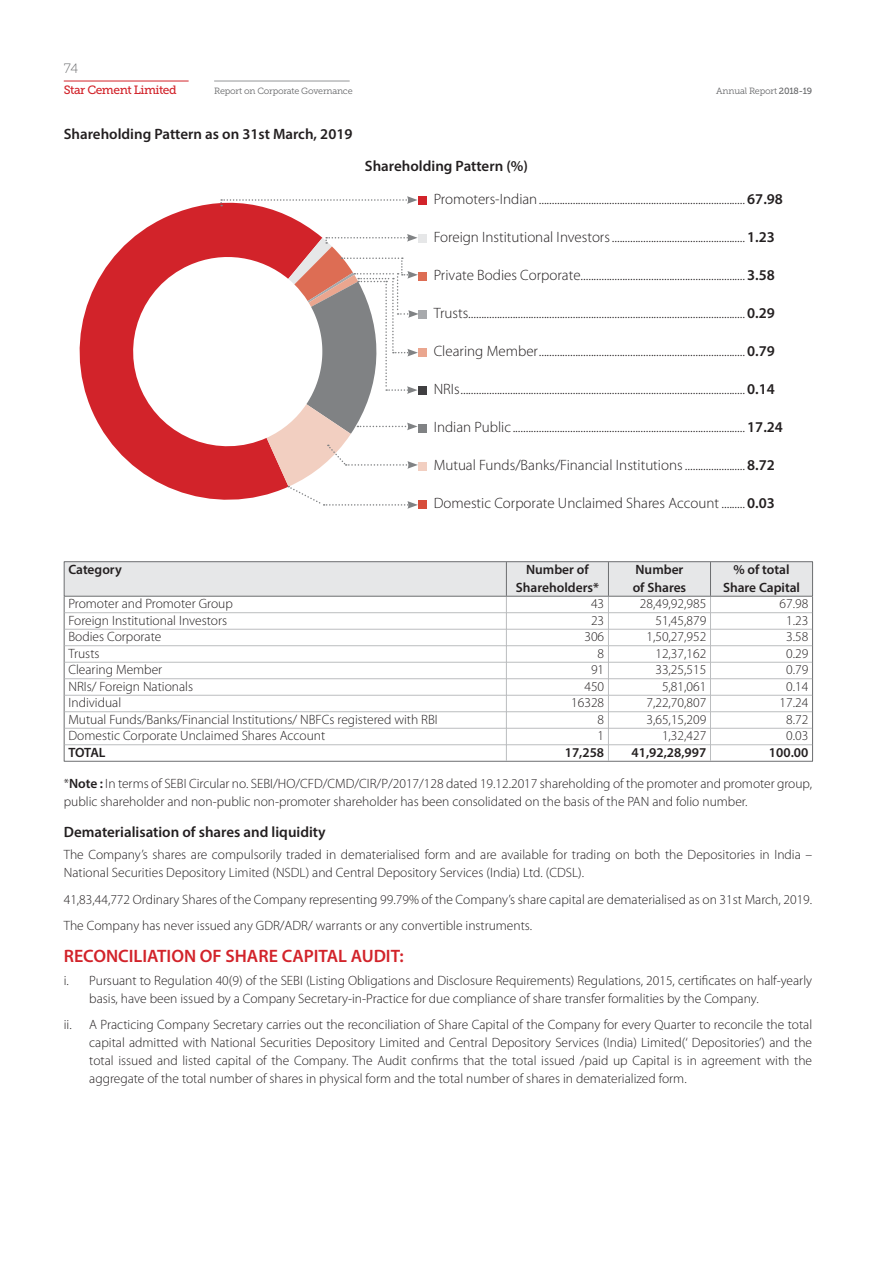
<style>
.page{position:relative;width:893px;height:1263px;background:#fff}
.page>*{position:absolute;margin:0;border:0;box-sizing:border-box;transform-origin:0 0}
.t1{font:600 18px "Myriad Pro";color:#d2232a}
.t2{font:300 15px "Myriad Pro";color:#231f20}
.t3{font:600 15px "Myriad Pro";color:#231f20}
.t4{font:300 13.5px/18px "Myriad Pro";color:#231f20}
.t5{font:600 13.5px/18px "Myriad Pro";color:#231f20;text-align:center}
.t6{font:13.5px "Museo Slab 100";color:#636466}
.t7{font:12px "Museo Slab 500";letter-spacing:-.04em;color:#d2232a}
.t8{font:9px "Museo Slab 300";letter-spacing:-.02em;color:#636466}
.s1{font-family:"Museo Slab 500"}
.s2{font-weight:600}
</style>
<div class="page">
<hr style="left:64px;top:81px;width:125px;height:1px;background:#d2232a">
<hr style="left:214px;top:81px;width:136px;height:1px;background:#939598">
<hr style="left:64px;top:761px;width:749px;height:1px;background:#6c6e70">
<svg style="left:64px;top:562px;width:749px;height:199px"></svg>
<hr style="left:64px;top:561px;width:442px;height:1px;background:#6c6e70">
<hr style="left:64px;top:562px;width:1px;height:34px;background:#6c6e70">
<hr style="left:506px;top:561px;width:307px;height:1px;background:#6c6e70">
<hr style="left:812px;top:562px;width:1px;height:34px;background:#6c6e70">
<hr style="left:64px;top:596px;width:749px;height:1px;background:#6c6e70">
<svg style="left:79px;top:203px;width:239px;height:297px"></svg>
<div style="left:419px;top:196px;width:8px;height:8px;background:#d2232a"></div>
<div style="left:419px;top:234px;width:8px;height:8px;background:#e6e7e8"></div>
<div style="left:419px;top:272px;width:8px;height:8px;background:#dd6d54"></div>
<div style="left:419px;top:310px;width:8px;height:8px;background:#a7a9ac"></div>
<div style="left:419px;top:348px;width:8px;height:8px;background:#eaa68f"></div>
<div style="left:419px;top:386px;width:8px;height:8px;background:#403f41"></div>
<div style="left:419px;top:424px;width:8px;height:8px;background:#808284"></div>
<div style="left:419px;top:462px;width:8px;height:8px;background:#f2cfc1"></div>
<div style="left:419px;top:500px;width:8px;height:8px;background:#d74d3b"></div>
<svg style="left:220px;top:196px;width:197px;height:10px"></svg>
<svg style="left:267px;top:234px;width:152px;height:275px"></svg>
<p class="t6" style="left:64px;top:64px;width:16px">74</p>
<p class="t7" style="left:64px;top:86px;width:114px">Star Cement Limited</p>
<p class="t8" style="left:214px;top:87px;width:140px">Report on Corporate Governance</p>
<p class="t8" style="left:716px;top:87px;width:97px">Annual Report <span class="s1">2018-19</span></p>
<p class="t3" style="left:64px;top:128px;width:290px">Shareholding Pattern as on 31st March, 2019</p>
<p class="t3" style="left:365px;top:161px;width:165px">Shareholding Pattern (%)</p>
<p class="t2" style="left:434px;top:193px;width:351px">Promoters-Indian ............................................................................... <span class="s2">67.98</span></p>
<p class="t2" style="left:434px;top:231px;width:343px">Foreign Institutional Investors ................................................... <span class="s2">1.23</span></p>
<p class="t2" style="left:434px;top:269px;width:343px">Private Bodies Corporate............................................................... <span class="s2">3.58</span></p>
<p class="t2" style="left:434px;top:307px;width:343px">Trusts.......................................................................................................... <span class="s2">0.29</span></p>
<p class="t2" style="left:434px;top:345px;width:343px">Clearing Member ............................................................................... <span class="s2">0.79</span></p>
<p class="t2" style="left:434px;top:383px;width:343px">NRIs ............................................................................................................. <span class="s2">0.14</span></p>
<p class="t2" style="left:434px;top:421px;width:351px">Indian Public ......................................................................................... <span class="s2">17.24</span></p>
<p class="t2" style="left:434px;top:459px;width:343px">Mutual Funds/Banks/Financial Institutions ....................... <span class="s2">8.72</span></p>
<p class="t2" style="left:434px;top:497px;width:343px">Domestic Corporate Unclaimed Shares Account ......... <span class="s2">0.03</span></p>
<p class="t5" style="left:68px;top:562px;width:55px">Category</p>
<p class="t5" style="left:516px;top:562px;width:85px">Number of<br>Shareholders*</p>
<p class="t5" style="left:633px;top:562px;width:55px;text-align:left">Number of Shares</p>
<p class="t5" style="left:723px;top:562px;width:79px">% of total<br>Share Capital</p>
<p class="t4" style="left:68px;top:596px;width:166px">Promoter and Promoter Group</p>
<p class="t4" style="left:591px;top:596px;width:15px">43</p>
<p class="t4" style="left:640px;top:596px;width:68px">28,49,92,985</p>
<p class="t4" style="left:780px;top:596px;width:30px">67.98</p>
<p class="t4" style="left:68px;top:613px;width:160px">Foreign Institutional Investors</p>
<p class="t4" style="left:591px;top:613px;width:15px">23</p>
<p class="t4" style="left:655px;top:613px;width:52px">51,45,879</p>
<p class="t4" style="left:786px;top:613px;width:24px">1.23</p>
<p class="t4" style="left:68px;top:629px;width:94px">Bodies Corporate</p>
<p class="t4" style="left:584px;top:629px;width:21px">306</p>
<p class="t4" style="left:646px;top:629px;width:61px">1,50,27,952</p>
<p class="t4" style="left:786px;top:629px;width:24px">3.58</p>
<p class="t4" style="left:68px;top:646px;width:33px">Trusts</p>
<p class="t4" style="left:598px;top:646px;width:8px">8</p>
<p class="t4" style="left:655px;top:646px;width:52px">12,37,162</p>
<p class="t4" style="left:786px;top:646px;width:24px">0.29</p>
<p class="t4" style="left:68px;top:662px;width:95px">Clearing Member</p>
<p class="t4" style="left:591px;top:662px;width:15px">91</p>
<p class="t4" style="left:655px;top:662px;width:52px">33,25,515</p>
<p class="t4" style="left:786px;top:662px;width:24px">0.79</p>
<p class="t4" style="left:68px;top:679px;width:126px">NRIs/ Foreign Nationals</p>
<p class="t4" style="left:584px;top:679px;width:21px">450</p>
<p class="t4" style="left:662px;top:679px;width:46px">5,81,061</p>
<p class="t4" style="left:786px;top:679px;width:24px">0.14</p>
<p class="t4" style="left:68px;top:695px;width:54px">Individual</p>
<p class="t4" style="left:571px;top:695px;width:34px">16328</p>
<p class="t4" style="left:646px;top:695px;width:61px">7,22,70,807</p>
<p class="t4" style="left:780px;top:695px;width:30px">17.24</p>
<p class="t4" style="left:68px;top:712px;width:371px">Mutual Funds/Banks/Financial Institutions/ NBFCs registered with RBI</p>
<p class="t4" style="left:598px;top:712px;width:8px">8</p>
<p class="t4" style="left:646px;top:712px;width:61px">3,65,15,209</p>
<p class="t4" style="left:786px;top:712px;width:24px">8.72</p>
<p class="t4" style="left:68px;top:728px;width:258px">Domestic Corporate Unclaimed Shares Account</p>
<p class="t4" style="left:598px;top:728px;width:8px">1</p>
<p class="t4" style="left:662px;top:728px;width:46px">1,32,427</p>
<p class="t4" style="left:786px;top:728px;width:24px">0.03</p>
<p class="t5" style="left:68px;top:745px;width:39px">TOTAL</p>
<p class="t5" style="left:565px;top:745px;width:41px">17,258</p>
<p class="t5" style="left:632px;top:745px;width:76px">41,92,28,997</p>
<p class="t5" style="left:769px;top:745px;width:41px">100.00</p>
<p class="t4" style="left:64px;top:776px;width:750px">*<span class="s2">Note :</span> In terms of SEBI Circular no. SEBI/HO/CFD/CMD/CIR/P/2017/128 dated 19.12.2017 shareholding of the promoter and promoter group, public shareholder and non-public non-promoter shareholder has been consolidated on the basis of the PAN and folio number.</p>
<p class="t3" style="left:64px;top:826px;width:264px">Dematerialisation of shares and liquidity</p>
<p class="t4" style="left:64px;top:847px;width:750px">The Company’s shares are compulsorily traded in dematerialised form and are available for trading on both the Depositories in India –<br>National Securities Depository Limited (NSDL) and Central Depository Services (India) Ltd. (CDSL).</p>
<p class="t4" style="left:64px;top:887px;width:750px;line-height:26.5px">41,83,44,772 Ordinary Shares of the Company representing 99.79% of the Company’s share capital are dematerialised as on 31st March, 2019.<br>The Company has never issued any GDR/ADR/ warrants or any convertible instruments.</p>
<h1 class="t1" style="left:64px;top:950px;width:342px">RECONCILIATION OF SHARE CAPITAL AUDIT:</h1>
<p class="t4" style="left:89px;top:972px;width:724px;text-indent:-26px">i. Pursuant to Regulation 40(9) of the SEBI (Listing Obligations and Disclosure Requirements) Regulations, 2015, certificates on half-yearly basis, have been issued by a Company Secretary-in-Practice for due compliance of share transfer formalities by the Company.</p>
<p class="t4" style="left:89px;top:1017px;width:724px;text-align:justify;text-indent:-26px">ii. A Practicing Company Secretary carries out the reconciliation of Share Capital of the Company for every Quarter to reconcile the total capital admitted with National Securities Depository Limited and Central Depository Services (India) Limited(‘ Depositories’) and the total issued and listed capital of the Company. The Audit confirms that the total issued /paid up Capital is in agreement with the aggregate of the total number of shares in physical form and the total number of shares in dematerialized form.</p>
</div>
